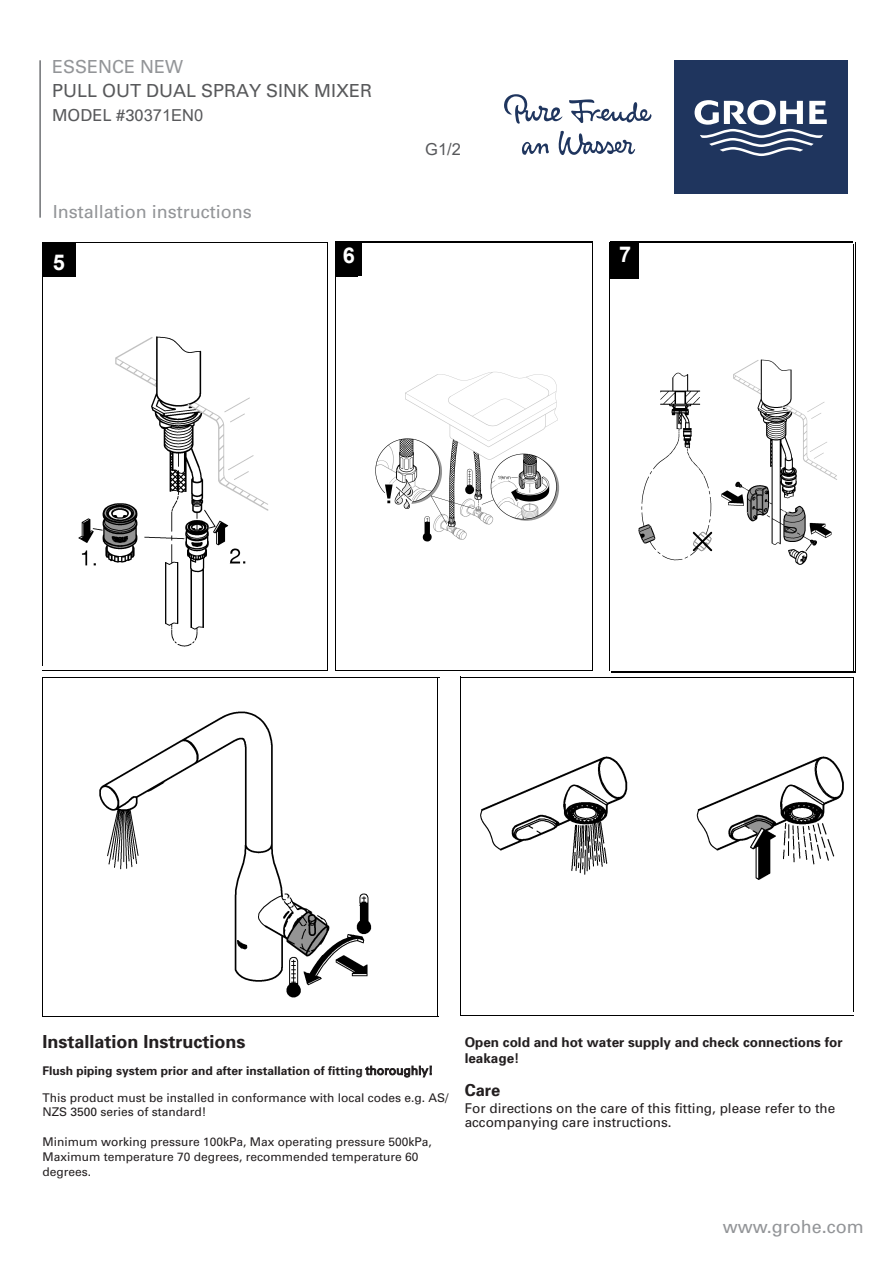
<style>
.page{position:relative;width:893px;height:1263px;background:#fff}
.page>*{position:absolute;margin:0;border:0;box-sizing:border-box;transform-origin:0 0}
.t1{font:700 21.75px "Arial";color:#fff}
.t2{font:700 21.75px "Arial";color:#fff}
.t3{font:18px "Univers";color:#939598}
.t4{font:18px "Univers LT Std";color:#58595b}
.t5{font:700 18px "Univers";color:#231f20}
.t6{font:18px "Univers LT Std";color:#939598}
.t7{font:16.5px "Univers LT Std";color:#58595b}
.t8{font:700 16.5px "Univers";color:#231f20}
.t9{font:16.5px "Arial";color:#57585b}
.t10{font:13.5px/14px "Univers";color:#231f20}
.t11{font:700 13.5px/16.2px "Univers";color:#231f20}
.t12{font:12px/15px "Univers LT Std";color:#231f20}
.t13{font:12px/14.4px "Univers";color:#231f20}
.t14{font:700 12px "Univers";color:#231f20}
.s1{font-family:"Arial"}
.s2{font-family:"Univers LT Std";font-weight:400}
.s3{font-family:"Univers LT Std"}
</style>
<div class="page">
<div style="left:675px;top:60px;width:173px;height:133px;background:#1f355e"></div>
<svg style="left:695px;top:100px;width:132px;height:56px"></svg>
<svg style="left:504px;top:94px;width:147px;height:61px"></svg>
<hr style="left:39px;top:60px;width:2px;height:158px;background:#808285">
<div style="left:610px;top:241px;width:28px;height:37px;background:#000"></div>
<hr style="left:637px;top:241px;width:2px;height:38px;background:#000">
<hr style="left:610px;top:276px;width:28px;height:3px;background:#000">
<hr style="left:855px;top:242px;width:1px;height:431px;background:#000">
<hr style="left:611px;top:672px;width:244px;height:1px;background:#000">
<div style="left:43px;top:243px;width:33px;height:34px;background:#000"></div>
<hr style="left:42px;top:242px;width:286px;height:1px;background:#000">
<hr style="left:328px;top:242px;width:1px;height:428px;background:#000">
<hr style="left:42px;top:242px;width:1px;height:423px;background:#000">
<div style="left:336px;top:242px;width:25px;height:33px;background:#000"></div>
<hr style="left:336px;top:274px;width:21px;height:3px;background:#000">
<hr style="left:336px;top:242px;width:257px;height:1px;background:#000">
<hr style="left:593px;top:242px;width:1px;height:428px;background:#000">
<hr style="left:335px;top:670px;width:258px;height:1px;background:#000">
<hr style="left:335px;top:242px;width:1px;height:428px;background:#000">
<img style="left:78px;top:336px;width:191px;height:311px">
<img style="left:375px;top:371px;width:185px;height:171px">
<img style="left:638px;top:359px;width:199px;height:206px">
<hr style="left:854px;top:244px;width:1px;height:428px;background:#000">
<hr style="left:610px;top:243px;width:1px;height:428px;background:#000">
<hr style="left:610px;top:243px;width:242px;height:1px;background:#000">
<hr style="left:611px;top:241px;width:242px;height:1px;background:#000">
<img style="left:99px;top:711px;width:273px;height:287px">
<img style="left:480px;top:756px;width:364px;height:124px">
<hr style="left:43px;top:677px;width:397px;height:1px;background:#000">
<hr style="left:461px;top:678px;width:392px;height:1px;background:#000">
<hr style="left:43px;top:1016px;width:395px;height:1px;background:#000">
<hr style="left:460px;top:1015px;width:394px;height:1px;background:#000">
<hr style="left:438px;top:677px;width:1px;height:338px;background:#000">
<hr style="left:42px;top:678px;width:1px;height:339px;background:#000">
<hr style="left:460px;top:676px;width:1px;height:339px;background:#000">
<hr style="left:853px;top:677px;width:1px;height:335px;background:#000">
<h2 class="t6" style="left:52px;top:56px;width:133px">ESSENCE NEW</h2>
<h2 class="t4" style="left:52px;top:80px;width:322px">PULL OUT DUAL SPRAY SINK MIXER</h2>
<h3 class="t7" style="left:52px;top:105px;width:153px">MODEL #30<span class="s1">371EN0</span></h3>
<h2 class="t3" style="left:53px;top:200px;width:201px">Installation instructions</h2>
<h3 class="t9" style="left:425px;top:138px;width:37px">G1/2</h3>
<h1 class="t2" style="left:53px;top:248px;width:14px">5</h1>
<h1 class="t1" style="left:343px;top:241px;width:14px">6</h1>
<h1 class="t1" style="left:619px;top:239px;width:14px">7</h1>
<h2 class="t5" style="left:42px;top:1030px;width:205px">Installation Instructions</h2>
<p class="t14" style="left:43px;top:1063px;width:392px">Flush piping system prior and after installation of fitting <span class="s2">thoroughly!</span></p>
<p class="t13" style="left:42px;top:1090px;width:408px">This product must be installed in conformance with local codes e.g. AS/<br>NZS 3500 series of standard!</p>
<p class="t12" style="left:42px;top:1134px;width:391px">Minimum working pressure 100kPa, Max operating pressure 500kPa,<br>Maximum temperature 70 degrees, recommended temperature 60 degrees.</p>
<p class="t11" style="left:465px;top:1033px;width:380px">Open cold and hot water supply and check connections for leakage!</p>
<h3 class="t8" style="left:465px;top:1079px;width:37px">Care</h3>
<p class="t10" style="left:465px;top:1101px;width:372px">For directions on the care of this fitting, please refer to <span class="s3">the </span>accompanying care instructions.</p>
<h2 class="t3" style="left:723px;top:1215px;width:142px">www.grohe.com</h2>
</div>
